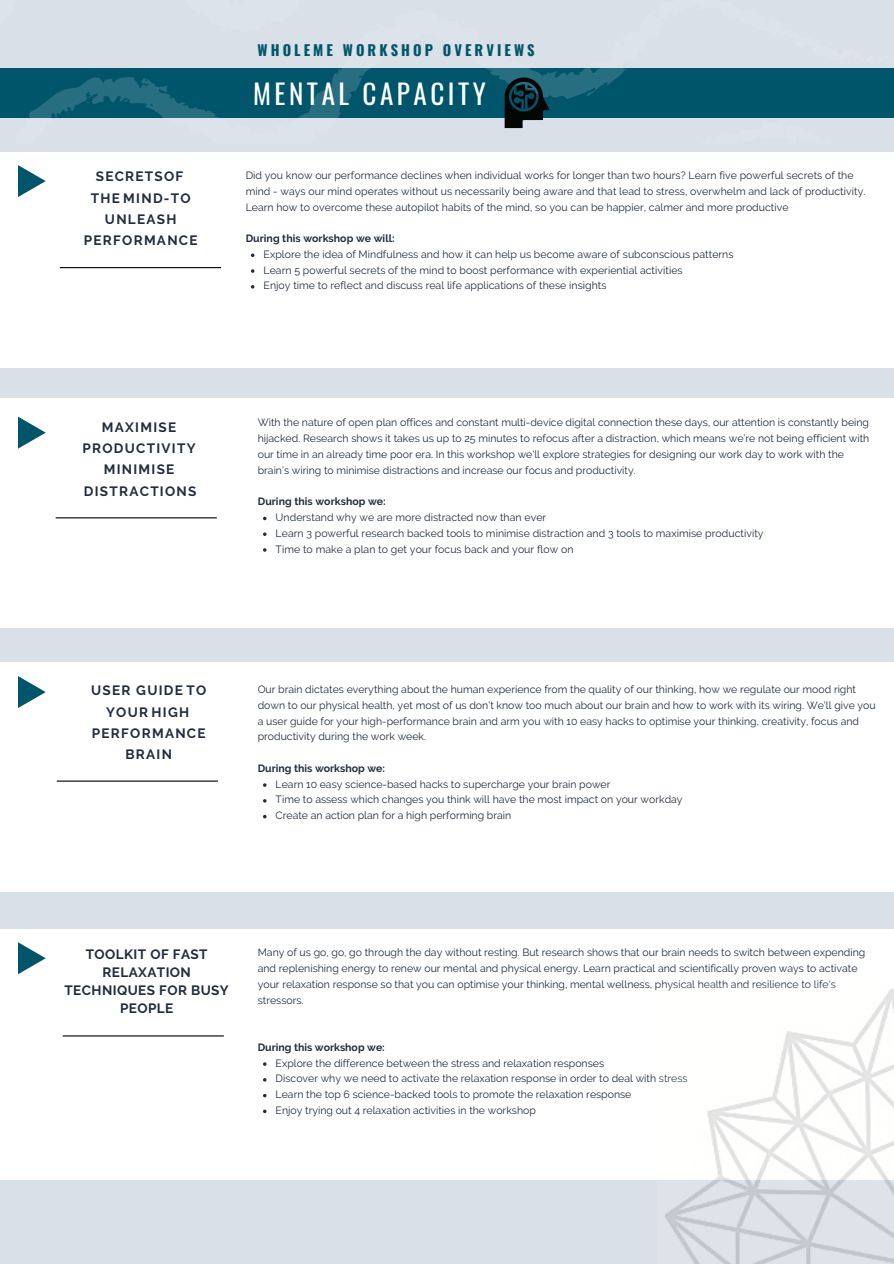
<style>
.page{position:relative;width:894px;height:1264px;background:#fff}
.page>*{position:absolute;margin:0;border:0;box-sizing:border-box;transform-origin:0 0}
.t1{font:27.15px "Oswald";letter-spacing:.13em;color:#fff}
.t2{font:700 14.55px "Oswald";letter-spacing:.21em;color:#01556a}
.t3{font:700 13.5px "Raleway";letter-spacing:.095em;color:#232d3d}
.t4{font:700 13.5px/18px "Raleway";letter-spacing:.03em;color:#232d3d;text-align:center}
.t5{font:10.5px/15.8px "Raleway";color:#232d3d}
.t6{font:700 10.5px "Raleway";letter-spacing:.005em;color:#232d3d}
</style>
<div class="page">
<div style="left:0;top:0;width:893px;height:1263px;background:#dae0e8"></div>
<div style="left:0;top:152px;width:893px;height:215px;background:#fff"></div>
<div style="left:0;top:398px;width:893px;height:230px;background:#fff"></div>
<svg style="left:0;top:68px;width:893px;height:61px;fill:#01556a"></svg>
<div style="left:0;top:929px;width:893px;height:250px;background:#fff"></div>
<svg style="left:18px;top:165px;width:28px;height:32px"></svg>
<img style="left:657px;top:989px;width:236px;height:274px">
<svg style="left:18px;top:416px;width:28px;height:32px"></svg>
<div style="left:0;top:662px;width:893px;height:229px;background:#fff"></div>
<svg style="left:18px;top:676px;width:28px;height:32px"></svg>
<svg style="left:18px;top:942px;width:28px;height:32px"></svg>
<svg style="left:504px;top:77px;width:45px;height:51px;background:#1d3b43"></svg>
<svg style="left:263px;top:532px;width:3px;height:4px"></svg>
<svg style="left:251px;top:253px;width:3px;height:4px"></svg>
<svg style="left:251px;top:269px;width:3px;height:4px"></svg>
<hr style="left:60px;top:267px;width:161px;height:1px;background:#000">
<hr style="left:56px;top:517px;width:161px;height:1px;background:#000">
<hr style="left:57px;top:780px;width:161px;height:1px;background:#000">
<hr style="left:63px;top:1035px;width:161px;height:1px;background:#000">
<p class="t3" style="left:96px;top:169px;width:89px">SECRETSOF</p>
<p class="t3" style="left:91px;top:190px;width:101px">THE MIND-TO</p>
<p class="t3" style="left:105px;top:211px;width:73px">UNLEASH</p>
<p class="t3" style="left:84px;top:233px;width:115px">PERFORMANCE</p>
<p class="t2" style="left:257px;top:38px;width:278px">WHOLEME WORKSHOP OVERVIEWS</p>
<p class="t1" style="left:253px;top:73px;width:234px">MENTAL CAPACITY</p>
<p class="t5" style="left:245px;top:167px;width:621px">Did you know our performance declines when individual works for longer than two hours? Learn five powerful secrets of the mind - ways our mind operates without us necessarily being aware and that lead to stress, overwhelm and lack of productivity.<br>Learn how to overcome these autopilot habits of the mind, so you can be happier, calmer and more productive</p>
<p class="t6" style="left:245px;top:232px;width:150px">During this workshop we will:</p>
<p class="t5" style="left:263px;top:246px;width:471px">Explore the idea of Mindfulness and how it can help us become aware of subconscious patterns</p>
<p class="t5" style="left:263px;top:262px;width:420px">Learn 5 powerful secrets of the mind to boost performance with experiential activities</p>
<p class="t5" style="left:263px;top:278px;width:344px">Enjoy time to reflect and discuss real life applications of these insights</p>
<p class="t3" style="left:102px;top:419px;width:76px">MAXIMISE</p>
<p class="t3" style="left:82px;top:440px;width:115px">PRODUCTIVITY</p>
<p class="t3" style="left:104px;top:462px;width:72px">MINIMISE</p>
<p class="t3" style="left:84px;top:483px;width:114px">DISTRACTIONS</p>
<p class="t5" style="left:258px;top:415px;width:613px">With the nature of open plan offices and constant multi-device digital connection these days, our attention is constantly being hijacked. Research shows it takes us up to 25 minutes to refocus after a distraction, which means we’re not being efficient with our time in an already time poor era. In this workshop we'll explore strategies for designing our work day to work with the brain’s wiring to minimise distractions and increase our focus and productivity.</p>
<p class="t6" style="left:258px;top:495px;width:130px">During this workshop we:</p>
<p class="t5" style="left:275px;top:509px;width:272px">Understand why we are more distracted now than ever</p>
<p class="t5" style="left:275px;top:525px;width:489px">Learn 3 powerful research backed tools to minimise distraction and 3 tools to maximise productivity</p>
<p class="t5" style="left:275px;top:541px;width:299px">Time to make a plan to get your focus back and your flow on</p>
<p class="t3" style="left:91px;top:682px;width:117px">USER GUIDE TO</p>
<p class="t3" style="left:106px;top:704px;width:85px">YOUR HIGH</p>
<p class="t3" style="left:92px;top:725px;width:115px">PERFORMANCE</p>
<p class="t3" style="left:125px;top:746px;width:48px">BRAIN</p>
<p class="t5" style="left:258px;top:681px;width:619px">Our brain dictates everything about the human experience from the quality of our thinking, how we regulate our mood right down to our physical health, yet most of us don’t know too much about our brain and how to work with its wiring. We'll give you a user guide for your high-performance brain and arm you with 10 easy hacks to optimise your thinking, creativity, focus and productivity during the work week.</p>
<p class="t6" style="left:258px;top:762px;width:129px">During this workshop we:</p>
<p class="t5" style="left:275px;top:776px;width:336px">Learn 10 easy science-based hacks to supercharge your brain power</p>
<p class="t5" style="left:275px;top:792px;width:408px">Time to assess which changes you think will have the most impact on your workday</p>
<p class="t5" style="left:275px;top:807px;width:237px">Create an action plan for a high performing brain</p>
<p class="t4" style="left:64px;top:944px;width:166px">TOOLKIT OF FAST<br>RELAXATION<br>TECHNIQUES FOR BUSY<br>PEOPLE</p>
<p class="t5" style="left:258px;top:944px;width:609px">Many of us go, go, go through the day without resting. But research shows that our brain needs to switch between expending and replenishing energy to renew our mental and physical energy. Learn practical and scientifically proven ways to activate your relaxation response so that you can optimise your thinking, mental wellness, physical health and resilience to life's stressors.</p>
<p class="t6" style="left:258px;top:1041px;width:129px">During this workshop we:</p>
<p class="t5" style="left:275px;top:1055px;width:330px">Explore the difference between the stress and relaxation responses</p>
<p class="t5" style="left:275px;top:1070px;width:413px">Discover why we need to activate the relaxation response in order to deal with stress</p>
<p class="t5" style="left:275px;top:1086px;width:357px">Learn the top 6 science-backed tools to promote the relaxation response</p>
<p class="t5" style="left:275px;top:1102px;width:262px">Enjoy trying out 4 relaxation activities in the workshop</p>
</div>
